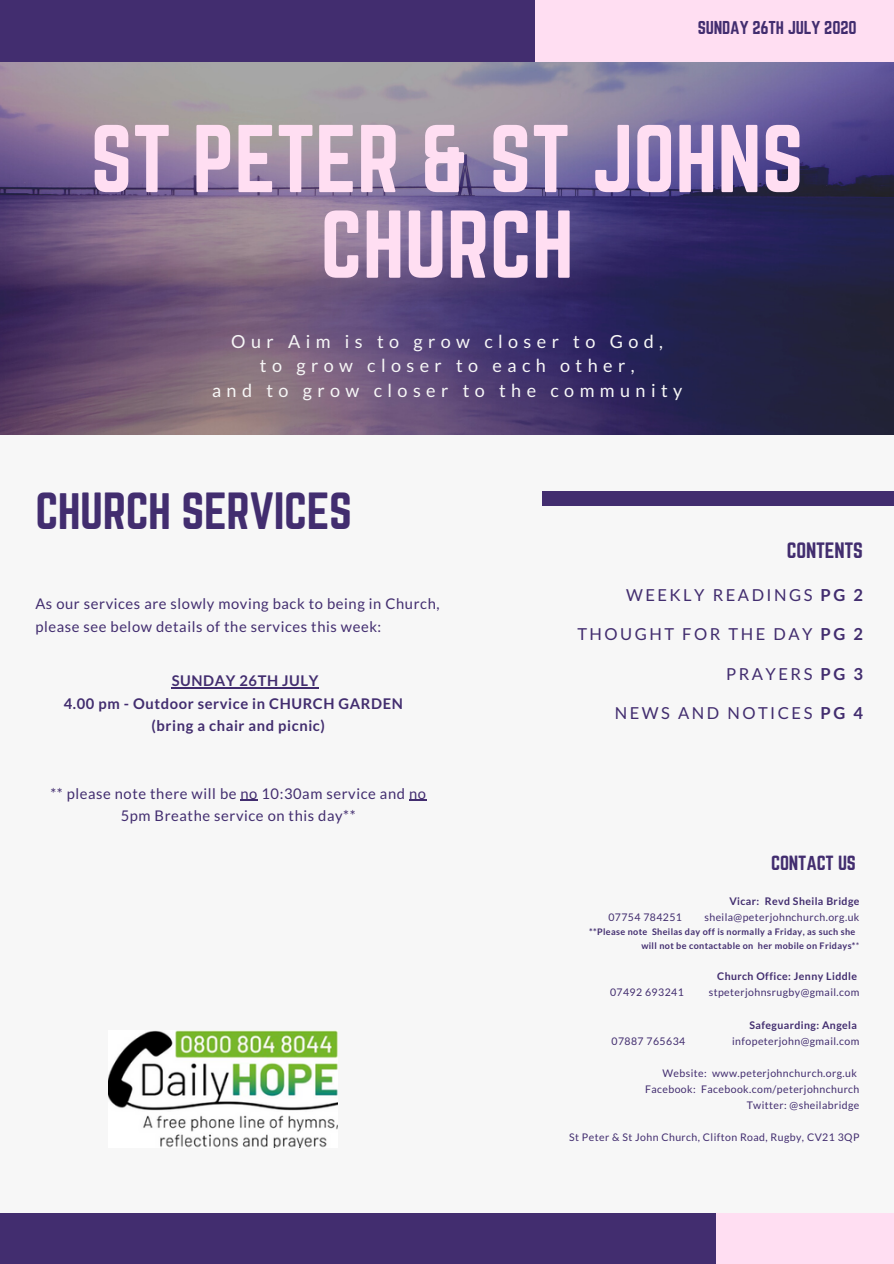
<style>
.page{position:relative;width:894px;height:1264px;background:#fff}
.page>*{position:absolute;margin:0;border:0;box-sizing:border-box;transform-origin:0 0}
.t1{font:84px/85.5px "Norwester";color:#ffdef2;text-align:center}
.t2{font:45.75px "Norwester";letter-spacing:-.01em;color:#422d6f}
.t3{font:19.5px "Norwester";letter-spacing:-.01em;color:#422d6f}
.t4{font:18px/24.8px "Lato";letter-spacing:.3em;color:#f7f7f7;text-align:center}
.t5{font:18px "Norwester";letter-spacing:-.01em;color:#422d6f}
.t6{font:16.5px "Lato";letter-spacing:.15em;color:#422d6f}
.t7{font:16.35px "Norwester";letter-spacing:-.01em;color:#422d6f}
.t8{font:14.7px/22.5px "Lato";letter-spacing:.04em;color:#422d6f}
.t9{font:700 14.7px "Lato";letter-spacing:.04em;color:#422d6f}
.t10{font:10.5px/16px "Lato";letter-spacing:.04em;color:#422d6f;text-align:right}
.t11{font:700 10.5px "Lato";letter-spacing:.04em;color:#422d6f}
.t12{font:700 9px/13.6px "Lato";letter-spacing:.04em;color:#422d6f}
.s1{font-weight:700}
.s2{font-weight:400}
</style>
<div class="page">
<div style="left:0;top:0;width:893px;height:1263px;background:#f7f7f7"></div>
<img style="left:0;top:62px;width:893px;height:372px">
<div style="left:0;top:0;width:636px;height:62px;background:#422d6f"></div>
<div style="left:535px;top:0;width:358px;height:62px;background:#ffdef2"></div>
<div style="left:0;top:1213px;width:719px;height:50px;background:#422d6f"></div>
<div style="left:716px;top:1213px;width:177px;height:50px;background:#ffdef2"></div>
<div style="left:542px;top:491px;width:351px;height:15px;background:#422d6f"></div>
<hr style="left:172px;top:687px;width:147px;height:1px;background:#422d6f">
<svg style="left:240px;top:799px;width:18px;height:2px"></svg>
<svg style="left:409px;top:799px;width:17px;height:2px"></svg>
<img style="left:108px;top:1030px;width:229px;height:117px">
<h3 class="t7" style="left:697px;top:20px;width:160px">SUNDAY 26TH JULY 2020</h3>
<h1 class="t1" style="left:90px;top:120px;width:714px">ST PETER &amp; ST JOHNS<br>CHURCH</h1>
<h3 class="t4" style="left:212px;top:328px;width:471px">Our Aim is to grow closer to God,<br>to grow closer to each other,<br>and to grow closer to the community</h3>
<h2 class="t2" style="left:35px;top:489px;width:318px">CHURCH SERVICES</h2>
<h3 class="t8" style="left:35px;top:592px;width:405px">As our services are slowly moving back to being in Church, please see below details of the services this week:</h3>
<h3 class="t9" style="left:172px;top:671px;width:148px">SUNDAY 26TH JULY</h3>
<h3 class="t9" style="left:64px;top:694px;width:340px">4.00 pm - Outdoor service in CHURCH GARDEN</h3>
<h3 class="t9" style="left:152px;top:716px;width:175px">(bring a chair and picnic)</h3>
<h3 class="t8" style="left:50px;top:781px;width:377px;text-align:center">** please note there will be no 10:30am service and no<br>5pm Breathe service on this day**</h3>
<h3 class="t3" style="left:786px;top:541px;width:78px">CONTENTS</h3>
<h3 class="t6" style="left:626px;top:584px;width:238px">WEEKLY READINGS <span class="s1">PG 2</span></h3>
<h3 class="t6" style="left:577px;top:624px;width:287px">THOUGHT FOR THE DAY <span class="s1">PG 2</span></h3>
<h3 class="t6" style="left:726px;top:663px;width:138px">PRAYERS <span class="s1">PG 3</span></h3>
<h3 class="t6" style="left:614px;top:703px;width:249px">NEWS AND NOTICES <span class="s1">PG 4</span></h3>
<h3 class="t5" style="left:771px;top:854px;width:86px">CONTACT US</h3>
<p class="t11" style="left:729px;top:894px;width:131px">Vicar: Revd Sheila Bridge</p>
<p class="t10" style="left:608px;top:908px;width:75px">07754 784251</p>
<p class="t10" style="left:704px;top:908px;width:156px">sheila@peterjohnchurch.org.uk</p>
<p class="t12" style="left:641px;top:924px;width:219px;text-indent:-52px">**Please note Sheilas day off is normally a Friday, as such she will not be contactable on her mobile on Fridays*<span class="s2">*</span></p>
<p class="t11" style="left:717px;top:970px;width:141px">Church Office: Jenny Liddle</p>
<p class="t10" style="left:610px;top:984px;width:75px">07492 693241</p>
<p class="t10" style="left:708px;top:984px;width:152px">stpeterjohnsrugby@gmail.com</p>
<p class="t11" style="left:749px;top:1018px;width:109px">Safeguarding: Angela</p>
<p class="t10" style="left:611px;top:1032px;width:75px">07887 765634</p>
<p class="t10" style="left:732px;top:1032px;width:129px">infopeterjohn@gmail.com</p>
<p class="t10" style="left:645px;top:1064px;width:216px">Website: www.peterjohnchurch.org.uk<br>Facebook: Facebook.com/peterjohnchurch<br>Twitter: @sheilabridge</p>
<p class="t10" style="left:569px;top:1128px;width:292px">St Peter &amp; St John Church, Clifton Road, Rugby, CV21 3QP</p>
</div>
